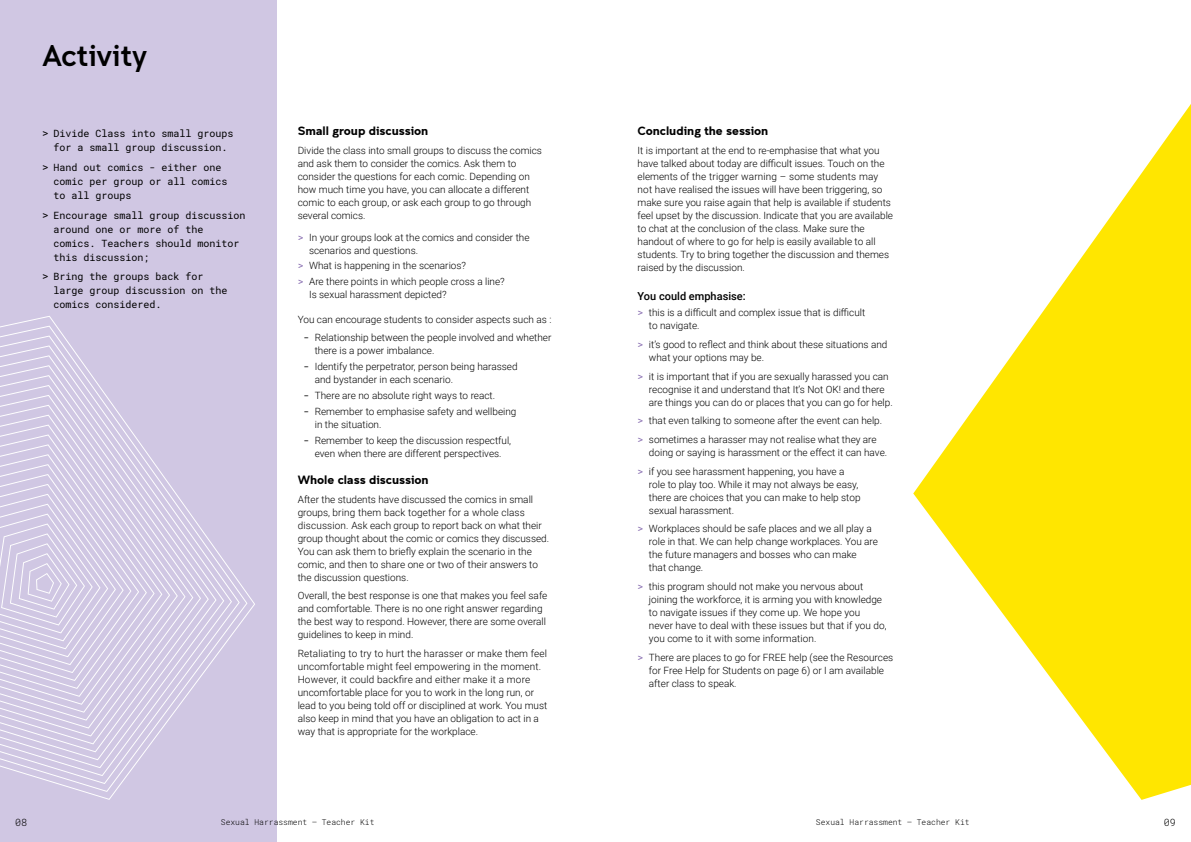
<style>
.page{position:relative;width:1191px;height:842px;background:#fff}
.page>*{position:absolute;margin:0;border:0;box-sizing:border-box;transform-origin:0 0}
.t1{font:30px "Clancy";color:#000}
.t2{font:700 12px "Clancy";color:#000}
.t3{font:500 11px "Roboto";color:#000}
.t4{font:300 10px/13px "Roboto";color:#000}
.t5{font:10px/14px "Roboto Mono";color:#000}
.t6{font:300 10px "Roboto Mono";color:#000}
.t7{font:300 8px "Roboto Mono";color:#000}
.s1{font-size:11px}
.s2{font-family:"Roboto Mono";font-weight:400;color:#8469ae}
.s3{font-family:"Roboto Mono";font-weight:400}
</style>
<div class="page">
<div style="left:0;top:0;width:276px;height:842px;background:#d0c7e3"></div>
<svg style="left:913px;top:104px;width:278px;height:696px;fill:#ffe600"></svg>
<svg style="left:0;top:345px;width:232px;height:431px"></svg>
<svg style="left:0;top:355px;width:224px;height:413px"></svg>
<svg style="left:0;top:365px;width:216px;height:395px"></svg>
<svg style="left:0;top:375px;width:209px;height:377px"></svg>
<svg style="left:0;top:385px;width:201px;height:359px"></svg>
<svg style="left:0;top:395px;width:193px;height:341px"></svg>
<svg style="left:0;top:405px;width:186px;height:323px"></svg>
<svg style="left:0;top:415px;width:178px;height:306px"></svg>
<svg style="left:0;top:425px;width:170px;height:288px"></svg>
<svg style="left:0;top:434px;width:162px;height:271px"></svg>
<svg style="left:0;top:444px;width:155px;height:253px"></svg>
<h1 class="t1" style="left:42px;top:38px;width:107px">Activity</h1>
<p class="t5" style="left:42px;top:126px;width:193px;text-align:center"><span class="s1">&gt;</span> Divide Class into small groups for a small group discussion.</p>
<p class="t5" style="left:53px;top:160px;width:176px;text-indent:-11px"><span class="s1">&gt;</span> Hand out comics - either one comic per group or all comics to all groups</p>
<p class="t5" style="left:53px;top:208px;width:194px;text-indent:-11px"><span class="s1">&gt;</span> Encourage small group discussion around one or more of the comics. Teachers should monitor this discussion;</p>
<p class="t5" style="left:53px;top:269px;width:176px;text-indent:-11px"><span class="s1">&gt;</span> Bring the groups back for large group discussion on the comics considered.</p>
<p class="t2" style="left:298px;top:124px;width:132px">Small group discussion</p>
<p class="t4" style="left:298px;top:144px;width:246px">Divide the class into small groups to discuss the comics and ask them to consider the comics. Ask them to consider the questions for each comic. Depending on how much time you have, you can allocate a different comic to each group, or ask each group to go through several comics.</p>
<p class="t4" style="left:309px;top:230px;width:222px;text-indent:-11px"><span class="s2">&gt;</span> In your groups look at the comics and consider the scenarios and questions.</p>
<p class="t4" style="left:298px;top:258px;width:209px;line-height:15.8px"><span class="s2">&gt;</span> What is happening in the scenarios?<br><span class="s2">&gt;</span> Are there points in which people cross a line?</p>
<p class="t4" style="left:309px;top:288px;width:139px">Is sexual harassment depicted?</p>
<p class="t4" style="left:298px;top:312px;width:255px">You can encourage students to consider aspects such as :</p>
<p class="t4" style="left:315px;top:331px;width:238px;text-indent:-11px"><span class="s3">-</span> Relationship between the people involved and whether there is a power imbalance.</p>
<p class="t4" style="left:315px;top:360px;width:204px;text-indent:-11px"><span class="s3">-</span> Identify the perpetrator, person being harassed and bystander in each scenario.</p>
<p class="t4" style="left:303px;top:389px;width:193px"><span class="s3">-</span> There are no absolute right ways to react.</p>
<p class="t4" style="left:315px;top:404px;width:203px;text-indent:-11px"><span class="s3">-</span> Remember to emphasise safety and wellbeing in the situation.</p>
<p class="t4" style="left:303px;top:433px;width:209px;text-align:center"><span class="s3">-</span> Remember to keep the discussion respectful, even when there are different perspectives.</p>
<p class="t2" style="left:298px;top:473px;width:132px">Whole class discussion</p>
<p class="t4" style="left:298px;top:492px;width:253px">After the students have discussed the comics in small groups, bring them back together for a whole class discussion. Ask each group to report back on what their group thought about the comic or comics they discussed.<br>You can ask them to briefly explain the scenario in the comic, and then to share one or two of their answers to the discussion questions.</p>
<p class="t4" style="left:298px;top:589px;width:251px">Overall, the best response is one that makes you feel safe and comfortable. There is no one right answer regarding the best way to respond. However, there are some overall guidelines to keep in mind.</p>
<p class="t4" style="left:298px;top:647px;width:251px">Retaliating to try to hurt the harasser or make them feel uncomfortable might feel empowering in the moment.<br>However, it could backfire and either make it a more uncomfortable place for you to work in the long run, or lead to you being told off or disciplined at work. You must also keep in mind that you have an obligation to act in a way that is appropriate for the workplace.</p>
<p class="t2" style="left:637px;top:124px;width:132px">Concluding the session</p>
<p class="t4" style="left:637px;top:144px;width:257px">It is important at the end to re-emphasise that what you have talked about today are difficult issues. Touch on the elements of the trigger warning – some students may not have realised the issues will have been triggering, so make sure you raise again that help is available if students feel upset by the discussion. Indicate that you are available to chat at the conclusion of the class. Make sure the handout of where to go for help is easily available to all students. Try to bring together the discussion and themes raised by the discussion.</p>
<p class="t3" style="left:637px;top:289px;width:110px">You could emphasise:</p>
<p class="t4" style="left:649px;top:306px;width:218px;text-indent:-11px"><span class="s2">&gt;</span> this is a difficult and complex issue that is difficult to navigate.</p>
<p class="t4" style="left:649px;top:337px;width:240px;text-indent:-11px"><span class="s2">&gt;</span> it’s good to reflect and think about these situations and what your options may be.</p>
<p class="t4" style="left:649px;top:369px;width:245px;text-indent:-11px"><span class="s2">&gt;</span> it is important that if you are sexually harassed you can recognise it and understand that It’s Not OK! and there are things you can do or places that you can go for help.</p>
<p class="t4" style="left:637px;top:411px;width:246px;line-height:18.7px"><span class="s2">&gt;</span> that even talking to someone after the event can help. <span class="s2">&gt;</span> sometimes a harasser may not realise what they are</p>
<p class="t4" style="left:637px;top:443px;width:251px;line-height:18.7px;text-indent:11px">doing or saying is harassment or the effect it can have. <span class="s2">&gt;</span> if you see harassment happening, you have a</p>
<p class="t4" style="left:649px;top:477px;width:213px">role to play too. While it may not always be easy, there are choices that you can make to help stop sexual harassment.</p>
<p class="t4" style="left:649px;top:522px;width:231px;text-indent:-11px"><span class="s2">&gt;</span> Workplaces should be safe places and we all play a role in that. We can help change workplaces. You are the future managers and bosses who can make<br>that change.</p>
<p class="t4" style="left:649px;top:579px;width:239px;text-indent:-11px"><span class="s2">&gt;</span> this program should not make you nervous about joining the workforce, it is arming you with knowledge to navigate issues if they come up. We hope you never have to deal with these issues but that if you do, you come to it with some information.</p>
<p class="t4" style="left:649px;top:650px;width:246px;text-indent:-11px"><span class="s2">&gt;</span> There are places to go for FREE help (see the Resources for Free Help for Students on page 6) or I am available after class to speak.</p>
<p class="t6" style="left:15px;top:816px;width:13px">08</p>
<p class="t7" style="left:221px;top:817px;width:155px">Sexual Harrassment – Teacher Kit</p>
<p class="t7" style="left:816px;top:817px;width:155px">Sexual Harrassment – Teacher Kit</p>
<p class="t6" style="left:1164px;top:816px;width:13px">09</p>
</div>
